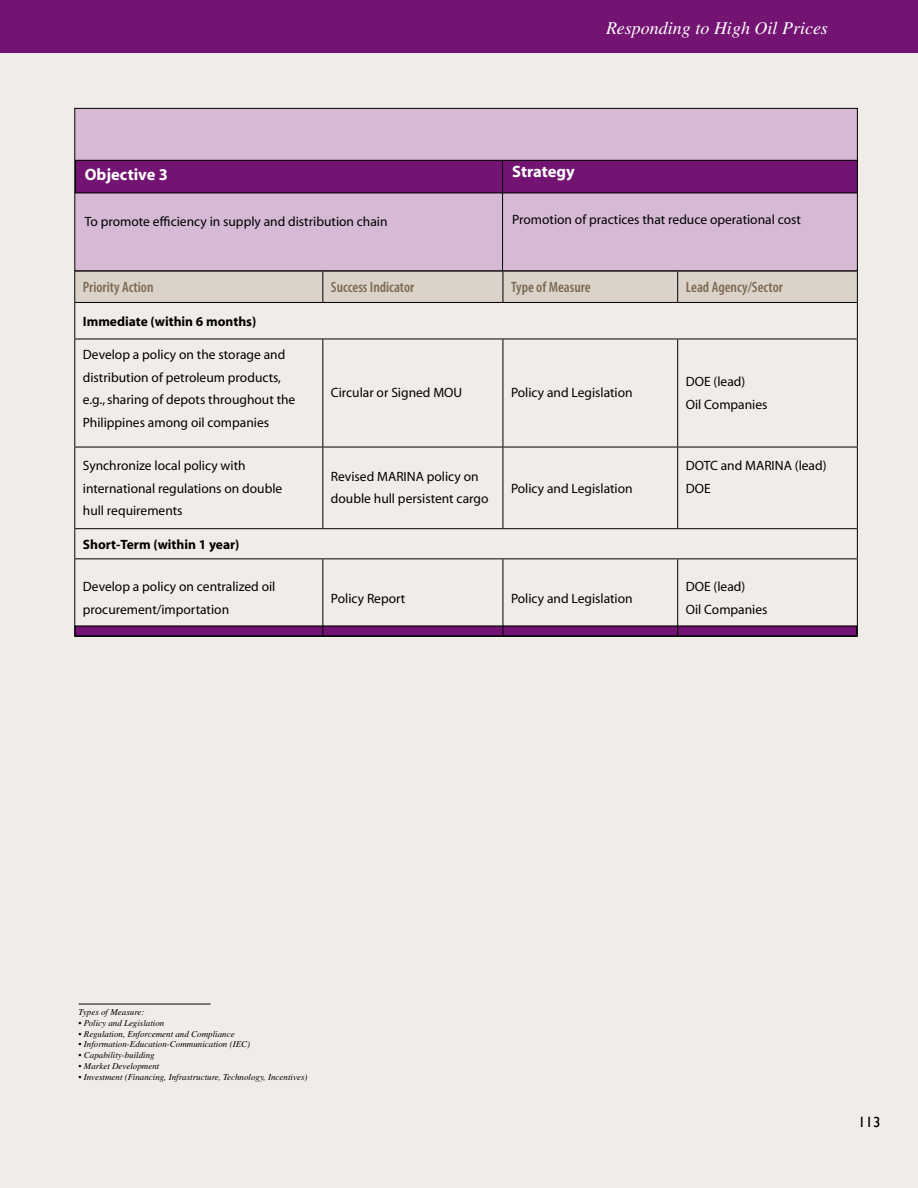
<style>
.page{position:relative;width:918px;height:1188px;background:#f0ede8}
.page>*{position:absolute;margin:0;border:0;box-sizing:border-box;transform-origin:0 0}
.t1{font:italic 18px "Times";color:#fff}
.t2{font:700 16.5px "Myriad";color:#fff}
.t3{font:600 condensed 15px "Myriad Pro";color:#7d6a55}
.t4{font:15px "Gill Sans";color:#000}
.t5{font:13.5px/22.5px "Myriad";color:#000}
.t6{font:700 13.5px "Myriad";color:#000}
.t7{font:italic 9px "Times";color:#000}
</style>
<div class="page">
<div style="left:0;top:0;width:918px;height:53px;background:#731472"></div>
<div style="left:75px;top:626px;width:782px;height:10px;background:#731472"></div>
<div style="left:74px;top:625px;width:783px;height:11px;border:1px solid #000"></div>
<div style="left:75px;top:108px;width:782px;height:163px;background:#d5b9d5"></div>
<div style="left:74px;top:108px;width:784px;height:163px;border:1px solid #000"></div>
<div style="left:75px;top:160px;width:782px;height:33px;background:#731472"></div>
<div style="left:75px;top:160px;width:783px;height:33px;border:1px solid #000"></div>
<div style="left:75px;top:272px;width:782px;height:30px;background:#dbd2c9"></div>
<hr style="left:502px;top:160px;width:1px;height:111px;background:#000">
<hr style="left:74px;top:271px;width:249px;height:1px;background:#000">
<hr style="left:74px;top:272px;width:1px;height:30px;background:#000">
<hr style="left:323px;top:271px;width:180px;height:1px;background:#000">
<hr style="left:322px;top:272px;width:1px;height:30px;background:#000">
<hr style="left:503px;top:271px;width:175px;height:1px;background:#000">
<hr style="left:503px;top:272px;width:1px;height:30px;background:#000">
<hr style="left:678px;top:271px;width:180px;height:1px;background:#000">
<hr style="left:677px;top:272px;width:1px;height:30px;background:#000">
<hr style="left:857px;top:272px;width:1px;height:30px;background:#000">
<hr style="left:74px;top:302px;width:249px;height:1px;background:#000">
<hr style="left:74px;top:303px;width:1px;height:36px;background:#000">
<hr style="left:323px;top:302px;width:180px;height:1px;background:#000">
<hr style="left:503px;top:302px;width:175px;height:1px;background:#000">
<hr style="left:678px;top:302px;width:180px;height:1px;background:#000">
<hr style="left:857px;top:303px;width:1px;height:36px;background:#000">
<hr style="left:74px;top:339px;width:249px;height:1px;background:#000">
<hr style="left:74px;top:339px;width:1px;height:108px;background:#000">
<hr style="left:503px;top:339px;width:175px;height:1px;background:#000">
<hr style="left:678px;top:339px;width:180px;height:1px;background:#000">
<hr style="left:677px;top:339px;width:1px;height:108px;background:#000">
<hr style="left:857px;top:339px;width:1px;height:108px;background:#000">
<hr style="left:74px;top:447px;width:249px;height:1px;background:#000">
<hr style="left:74px;top:447px;width:1px;height:81px;background:#000">
<hr style="left:503px;top:447px;width:175px;height:1px;background:#000">
<hr style="left:678px;top:447px;width:180px;height:1px;background:#000">
<hr style="left:677px;top:447px;width:1px;height:81px;background:#000">
<hr style="left:857px;top:447px;width:1px;height:81px;background:#000">
<hr style="left:74px;top:528px;width:249px;height:1px;background:#000">
<svg style="left:74px;top:529px;width:1px;height:29px"></svg>
<hr style="left:503px;top:528px;width:175px;height:1px;background:#000">
<hr style="left:678px;top:528px;width:180px;height:1px;background:#000">
<svg style="left:857px;top:529px;width:1px;height:29px"></svg>
<hr style="left:74px;top:558px;width:249px;height:1px;background:#000">
<hr style="left:74px;top:559px;width:1px;height:77px;background:#000">
<hr style="left:323px;top:558px;width:180px;height:1px;background:#000">
<hr style="left:322px;top:559px;width:1px;height:77px;background:#000">
<hr style="left:503px;top:558px;width:175px;height:1px;background:#000">
<hr style="left:503px;top:559px;width:1px;height:77px;background:#000">
<hr style="left:678px;top:558px;width:180px;height:1px;background:#000">
<hr style="left:677px;top:559px;width:1px;height:77px;background:#000">
<hr style="left:857px;top:559px;width:1px;height:77px;background:#000">
<hr style="left:74px;top:636px;width:249px;height:1px;background:#000">
<hr style="left:323px;top:636px;width:180px;height:1px;background:#000">
<hr style="left:503px;top:636px;width:175px;height:1px;background:#000">
<hr style="left:678px;top:636px;width:180px;height:1px;background:#000">
<hr style="left:323px;top:339px;width:180px;height:1px;background:#000">
<hr style="left:322px;top:339px;width:1px;height:108px;background:#000">
<hr style="left:503px;top:339px;width:1px;height:108px;background:#000">
<hr style="left:323px;top:447px;width:180px;height:1px;background:#000">
<hr style="left:322px;top:447px;width:1px;height:81px;background:#000">
<hr style="left:503px;top:447px;width:1px;height:81px;background:#000">
<hr style="left:323px;top:528px;width:180px;height:1px;background:#000">
<hr style="left:79px;top:1004px;width:132px;height:1px;background:#000">
<p class="t2" style="left:85px;top:166px;width:85px">Objective 3</p>
<p class="t5" style="left:85px;top:211px;width:304px">To promote efficiency in supply and distribution chain</p>
<h1 class="t1" style="left:606px;top:18px;width:223px">Responding to High Oil Prices</h1>
<p class="t2" style="left:512px;top:163px;width:64px">Strategy</p>
<p class="t5" style="left:512px;top:209px;width:290px">Promotion of practices that reduce operational cost</p>
<p class="t3" style="left:83px;top:278px;width:72px">Priority Action</p>
<p class="t3" style="left:331px;top:278px;width:85px">Success Indicator</p>
<p class="t3" style="left:511px;top:278px;width:81px">Type of Measure</p>
<p class="t3" style="left:686px;top:278px;width:99px">Lead Agency/Sector</p>
<p class="t6" style="left:83px;top:314px;width:175px">Immediate (within 6 months)</p>
<p class="t5" style="left:83px;top:344px;width:214px">Develop a policy on the storage and distribution of petroleum products, e.g., sharing of depots throughout the Philippines among oil companies</p>
<p class="t5" style="left:331px;top:382px;width:133px">Circular or Signed MOU</p>
<p class="t5" style="left:511px;top:382px;width:123px">Policy and Legislation</p>
<p class="t5" style="left:686px;top:371px;width:83px">DOE (lead)<br>Oil Companies</p>
<p class="t5" style="left:83px;top:455px;width:201px">Synchronize local policy with international regulations on double hull requirements</p>
<p class="t5" style="left:331px;top:466px;width:159px">Revised MARINA policy on double hull persistent cargo</p>
<p class="t5" style="left:511px;top:478px;width:123px">Policy and Legislation</p>
<p class="t5" style="left:686px;top:455px;width:142px">DOTC and MARINA (lead)<br>DOE</p>
<p class="t6" style="left:83px;top:537px;width:158px">Short-Term (within 1 year)</p>
<p class="t5" style="left:83px;top:576px;width:194px">Develop a policy on centralized oil procurement/importation</p>
<p class="t5" style="left:331px;top:588px;width:76px">Policy Report</p>
<p class="t5" style="left:511px;top:588px;width:123px">Policy and Legislation</p>
<p class="t5" style="left:686px;top:576px;width:83px">DOE (lead)<br>Oil Companies</p>
<p class="t7" style="left:79px;top:1007px;width:67px">Types of Measure:</p>
<p class="t7" style="left:79px;top:1018px;width:87px">• Policy and Legislation</p>
<p class="t7" style="left:79px;top:1029px;width:158px">• Regulation, Enforcement and Compliance</p>
<p class="t7" style="left:79px;top:1039px;width:173px">• Information-Education-Communication (IEC)</p>
<p class="t7" style="left:79px;top:1050px;width:78px">• Capability-building</p>
<p class="t7" style="left:79px;top:1061px;width:82px">• Market Development</p>
<p class="t7" style="left:79px;top:1072px;width:230px">• Investment (Financing, Infrastructure, Technology, Incentives)</p>
<p class="t4" style="left:858px;top:1113px;width:24px">113</p>
</div>
